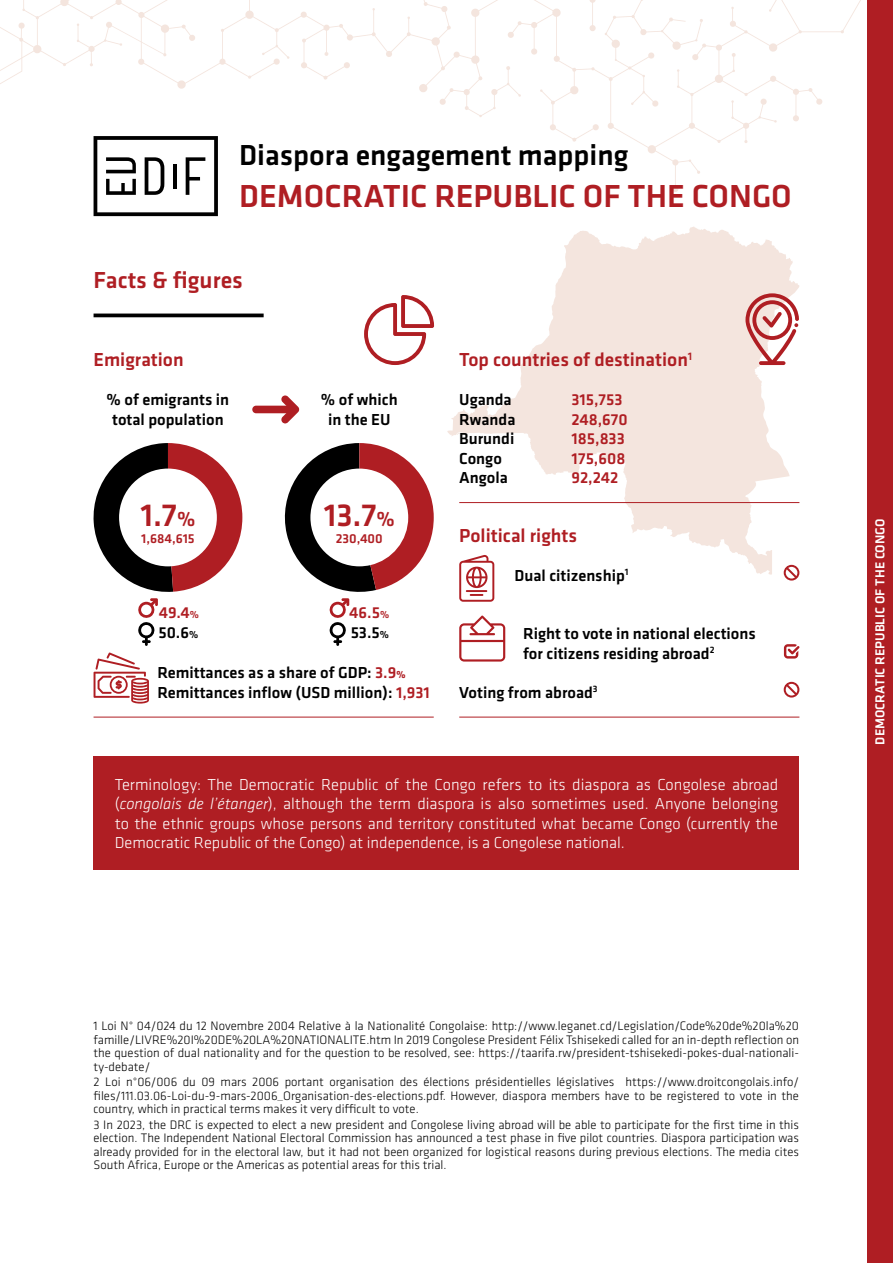
<style>
.page{position:relative;width:893px;height:1263px;background:#fff}
.page>*{position:absolute;margin:0;border:0;box-sizing:border-box;transform-origin:0 0}
.t1{font:500 33px "Klavika";color:#af1e23}
.t2{font:500 30px "Klavika";color:#000}
.t3{font:500 24px "Klavika";color:#af1e23}
.t4{font:500 19.5px "Klavika";color:#af1e23}
.t5{font:300 16.5px/19.5px "Klavika";color:#fff;text-align:justify}
.t6{font:500 16.5px/19.5px "Klavika";color:#000}
.t7{font:500 16.5px/19.5px "Klavika";color:#af1e23}
.t8{font:500 13.5px "Klavika";color:#fff}
.t9{font:500 13.5px "Klavika";color:#af1e23}
.t10{font:300 12.75px/13.5px "Klavika";color:#000;text-align:justify}
.s1{font-size:21px}
.s2{font-size:10.5px}
.s3{color:#000}
.s4{font-size:10.5px;color:#000}
.s5{color:#af1e23}
.s6{font-weight:700;font-size:10.5px;color:#af1e23}
.s7{font-style:italic}
</style>
<div class="page">
<div style="left:867px;top:0;width:26px;height:1263px;background:#af1e23"></div>
<svg style="left:447px;top:226px;width:352px;height:349px;fill:#f4e5de"></svg>
<hr style="left:94px;top:314px;width:170px;height:3px;background:#000">
<hr style="left:94px;top:717px;width:340px;height:1px;background:#af1e23">
<hr style="left:459px;top:502px;width:340px;height:1px;background:#af1e23">
<div style="left:94px;top:756px;width:705px;height:113px;background:#af1e23"></div>
<svg style="left:745px;top:293px;width:54px;height:72px"></svg>
<svg style="left:364px;top:295px;width:70px;height:70px"></svg>
<hr style="left:459px;top:717px;width:340px;height:1px;background:#af1e23">
<svg style="left:459px;top:555px;width:35px;height:47px"></svg>
<svg style="left:459px;top:615px;width:46px;height:46px"></svg>
<svg style="left:784px;top:644px;width:15px;height:15px"></svg>
<svg style="left:94px;top:443px;width:148px;height:203px"></svg>
<svg style="left:284px;top:443px;width:150px;height:203px"></svg>
<svg style="left:94px;top:652px;width:55px;height:51px"></svg>
<svg style="left:0;top:0;width:861px;height:216px"></svg>
<hr style="left:173px;top:164px;width:4px;height:25px;background:#000">
<svg style="left:252px;top:395px;width:48px;height:28px"></svg>
<svg style="left:784px;top:682px;width:15px;height:15px"></svg>
<svg style="left:784px;top:565px;width:15px;height:16px"></svg>
<h2 class="t2" style="left:239px;top:135px;width:391px">Diaspora engagement mapping</h2>
<h1 class="t1" style="left:239px;top:174px;width:554px">DEMOCRATIC REPUBLIC OF THE CONGO</h1>
<h3 class="t3" style="left:94px;top:264px;width:151px">Facts &amp; figures</h3>
<h3 class="t4" style="left:94px;top:346px;width:92px">Emigration</h3>
<p class="t6" style="left:107px;top:389px;width:124px;text-align:center">% of emigrants in total population</p>
<p class="t6" style="left:321px;top:389px;width:78px;text-align:center">% of which in the EU</p>
<h1 class="t1" style="left:140px;top:493px;width:56px">1.7<span class="s1">%</span></h1>
<h1 class="t1" style="left:324px;top:493px;width:73px">13.7<span class="s1">%</span></h1>
<p class="t9" style="left:141px;top:529px;width:55px">1,684,615</p>
<p class="t9" style="left:336px;top:529px;width:49px">230,400</p>
<p class="t7" style="left:158px;top:602px;width:42px;line-height:20.1px">49.4<span class="s2">%<br></span><span class="s3">50.6</span><span class="s4">%</span></p>
<p class="t7" style="left:349px;top:602px;width:42px;line-height:20.2px">46.5<span class="s2">%<br></span><span class="s3">53.5</span><span class="s4">%</span></p>
<p class="t6" style="left:157px;top:662px;width:274px">Remittances as a share of GDP: <span class="s5">3.9</span><span class="s6">%<br></span>Remittances inflow (USD million): <span class="s5">1,931</span></p>
<h3 class="t4" style="left:459px;top:346px;width:235px">Top countries of destination<sup>1</sup></h3>
<p class="t6" style="left:459px;top:389px;width:58px">Uganda<br>Rwanda<br>Burundi<br>Congo<br>Angola</p>
<p class="t7" style="left:571px;top:389px;width:58px">315,753<br>248,670<br>185,833<br>175,608<br>92,242</p>
<h3 class="t4" style="left:459px;top:522px;width:119px">Political rights</h3>
<p class="t6" style="left:514px;top:565px;width:115px">Dual citizenship<sup>1</sup></p>
<p class="t6" style="left:523px;top:623px;width:234px">Right to vote in national elections for citizens residing abroad<sup>2</sup></p>
<p class="t6" style="left:459px;top:682px;width:140px">Voting from abroad<sup>3</sup></p>
<p class="t5" style="left:115px;top:774px;width:665px">Terminology: The Democratic Republic of the Congo refers to its diaspora as Congolese abroad (<span class="s7">congolais de l’étanger</span>), although the term diaspora is also sometimes used. Anyone belonging to the ethnic groups whose persons and territory constituted what became Congo (currently the Democratic Republic of the Congo) at independence, is a Congolese national.</p>
<p class="t10" style="left:94px;top:1019px;width:707px">1 Loi N° 04/024 du 12 Novembre 2004 Relative à la Nationalité Congolaise: http://www.leganet.cd/Legislation/Code%20de%20la%20 famille/LIVRE%20I%20DE%20LA%20NATIONALITE.htm In 2019 Congolese President Félix Tshisekedi called for an in-depth reflection on the question of dual nationality and for the question to be resolved, see: https://taarifa.rw/president-tshisekedi-pokes-dual-nationali&shy;ty-debate/</p>
<p class="t10" style="left:94px;top:1075px;width:707px">2 Loi n°06/006 du 09 mars 2006 portant organisation des élections présidentielles législatives https://www.droitcongolais.info/ files/111.03.06-Loi-du-9-mars-2006_Organisation-des-elections.pdf. However, diaspora members have to be registered to vote in the country, which in practical terms makes it very difficult to vote.</p>
<p class="t10" style="left:94px;top:1118px;width:707px">3 In 2023, the DRC is expected to elect a new president and Congolese living abroad will be able to participate for the first time in this election. The Independent National Electoral Commission has announced a test phase in five pilot countries. Diaspora participation was already provided for in the electoral law, but it had not been organized for logistical reasons during previous elections. The media cites South Africa, Europe or the Americas as potential areas for this trial.</p>
<p class="t8" style="left:871px;top:744px;width:228px;rotate:-90deg">DEMOCRATIC REPUBLIC OF THE CONGO</p>
</div>
